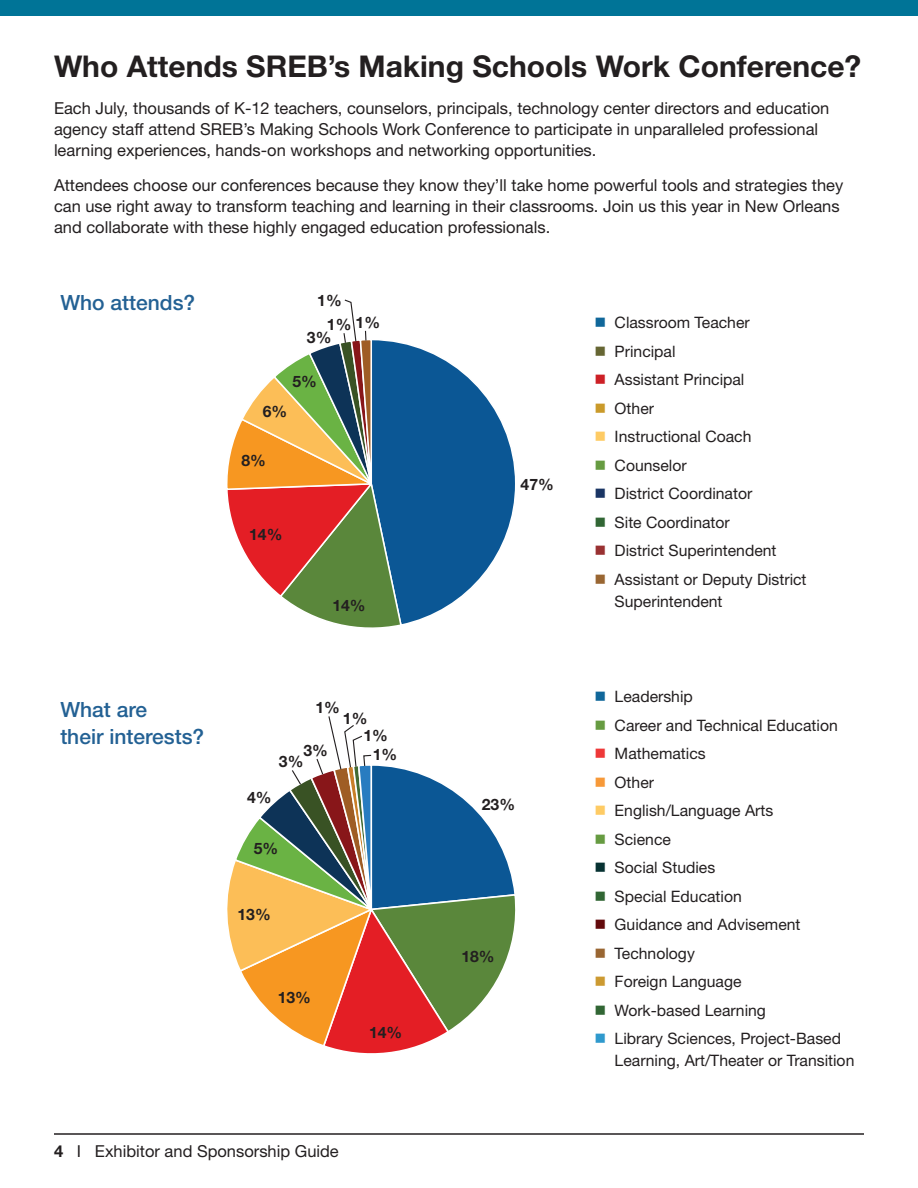
<style>
.page{position:relative;width:918px;height:1188px;background:#fff}
.page>*{position:absolute;margin:0;border:0;box-sizing:border-box;transform-origin:0 0}
.t1{font:700 30px "Helvetica Neue";color:#231f20}
.t2{font:500 21px/27px "Helvetica Neue";color:#236194}
.t3{font:16.5px/21px "Helvetica Neue";color:#231f20}
.t4{font:15.75px/21.8px "Helvetica Neue";color:#231f20}
.t5{font:700 15.75px "Helvetica Neue";color:#231f20}
.s1{font-weight:700}
.s2{color:#10679a}
.s3{color:#663}
.s4{color:#cd2026}
.s5{color:#ca9a2a}
.s6{color:#fecb64}
.s7{color:#669b41}
.s8{color:#1a3564}
.s9{color:#316634}
.s10{color:#993132}
.s11{color:#996632}
.s12{color:#ee3838}
.s13{color:#f79938}
.s14{color:#073232}
.s15{color:#630a0c}
.s16{color:#cc9a31}
.s17{color:#2f99cd}
</style>
<div class="page">
<hr style="left:54px;top:1133px;width:810px;height:2px;background:#231f20">
<svg style="left:227px;top:716px;width:289px;height:338px"></svg>
<svg style="left:227px;top:299px;width:288px;height:329px"></svg>
<div style="left:0;top:0;width:918px;height:15px;background:#007497"></div>
<h1 class="t1" style="left:54px;top:48px;width:809px">Who Attends SREB’s Making Schools Work Conference?</h1>
<p class="t3" style="left:54px;top:98px;width:777px">Each July, thousands of K-12 teachers, counselors, principals, technology center directors and education agency staff attend SREB’s Making Schools Work Conference to participate in unparalleled professional learning experiences, hands-on workshops and networking opportunities.</p>
<p class="t3" style="left:54px;top:174px;width:791px">Attendees choose our conferences because they know they’ll take home powerful tools and strategies they can use right away to transform teaching and learning in their classrooms. Join us this year in New Orleans and collaborate with these highly engaged education professionals.</p>
<p class="t2" style="left:60px;top:289px;width:136px">Who attends?</p>
<p class="t5" style="left:317px;top:290px;width:26px">1%</p>
<p class="t5" style="left:356px;top:312px;width:26px">1%</p>
<p class="t5" style="left:327px;top:314px;width:26px">1%</p>
<p class="t5" style="left:307px;top:328px;width:26px">3%</p>
<p class="t5" style="left:292px;top:372px;width:26px">5%</p>
<p class="t5" style="left:263px;top:402px;width:26px">6%</p>
<p class="t5" style="left:241px;top:450px;width:26px">8%</p>
<p class="t5" style="left:249px;top:525px;width:35px">14%</p>
<p class="t5" style="left:332px;top:595px;width:35px">14%</p>
<p class="t2" style="left:60px;top:696px;width:145px">What are<br>their interests?</p>
<p class="t5" style="left:315px;top:698px;width:26px">1%</p>
<p class="t5" style="left:343px;top:708px;width:26px">1%</p>
<p class="t5" style="left:303px;top:741px;width:26px">3%</p>
<p class="t5" style="left:279px;top:752px;width:26px">3%</p>
<p class="t5" style="left:247px;top:787px;width:26px">4%</p>
<p class="t5" style="left:254px;top:838px;width:26px">5%</p>
<p class="t5" style="left:238px;top:905px;width:35px">13%</p>
<p class="t5" style="left:278px;top:987px;width:35px">13%</p>
<p class="t5" style="left:364px;top:726px;width:26px">1%</p>
<p class="t5" style="left:373px;top:745px;width:26px">1%</p>
<p class="t5" style="left:369px;top:1022px;width:35px">14%</p>
<p class="t3" style="left:54px;top:1141px;width:286px"><span class="s1">4</span> I Exhibitor and Sponsorship Guide</p>
<p class="t5" style="left:521px;top:475px;width:35px">47%</p>
<p class="t5" style="left:482px;top:794px;width:35px">23%</p>
<p class="t5" style="left:461px;top:947px;width:35px">18%</p>
<p class="t4" style="left:594px;top:312px;width:157px"><span class="s2">■</span> Classroom Teacher</p>
<p class="t4" style="left:594px;top:340px;width:83px"><span class="s3">■</span> Principal</p>
<p class="t4" style="left:594px;top:369px;width:152px"><span class="s4">■</span> Assistant Principal</p>
<p class="t4" style="left:594px;top:397px;width:61px"><span class="s5">■</span> Other</p>
<p class="t4" style="left:594px;top:426px;width:159px"><span class="s6">■</span> Instructional Coach</p>
<p class="t4" style="left:594px;top:454px;width:94px"><span class="s7">■</span> Counselor</p>
<p class="t4" style="left:594px;top:483px;width:159px"><span class="s8">■</span> District Coordinator</p>
<p class="t4" style="left:594px;top:511px;width:137px"><span class="s9">■</span> Site Coordinator</p>
<p class="t4" style="left:594px;top:540px;width:184px"><span class="s10">■</span> District Superintendent</p>
<p class="t4" style="left:615px;top:568px;width:193px;text-indent:-20px"><span class="s11">■</span> Assistant or Deputy District<br>Superintendent</p>
<p class="t4" style="left:594px;top:685px;width:100px"><span class="s2">■</span> Leadership</p>
<p class="t4" style="left:594px;top:714px;width:245px"><span class="s7">■</span> Career and Technical Education</p>
<p class="t4" style="left:594px;top:742px;width:113px"><span class="s12">■</span> Mathematics</p>
<p class="t4" style="left:594px;top:771px;width:61px"><span class="s13">■</span> Other</p>
<p class="t4" style="left:594px;top:799px;width:180px"><span class="s6">■</span> English/Language Arts</p>
<p class="t4" style="left:594px;top:828px;width:78px"><span class="s7">■</span> Science</p>
<p class="t4" style="left:594px;top:856px;width:122px"><span class="s14">■</span> Social Studies</p>
<p class="t4" style="left:594px;top:885px;width:149px"><span class="s9">■</span> Special Education</p>
<p class="t4" style="left:594px;top:913px;width:208px"><span class="s15">■</span> Guidance and Advisement</p>
<p class="t4" style="left:594px;top:942px;width:102px"><span class="s11">■</span> Technology</p>
<p class="t4" style="left:594px;top:971px;width:149px"><span class="s16">■</span> Foreign Language</p>
<p class="t4" style="left:594px;top:999px;width:173px"><span class="s9">■</span> Work-based Learning</p>
<p class="t4" style="left:615px;top:1028px;width:241px;text-indent:-20px"><span class="s17">■</span> Library Sciences, Project-Based<br>Learning, Art/Theater or Transition</p>
</div>
